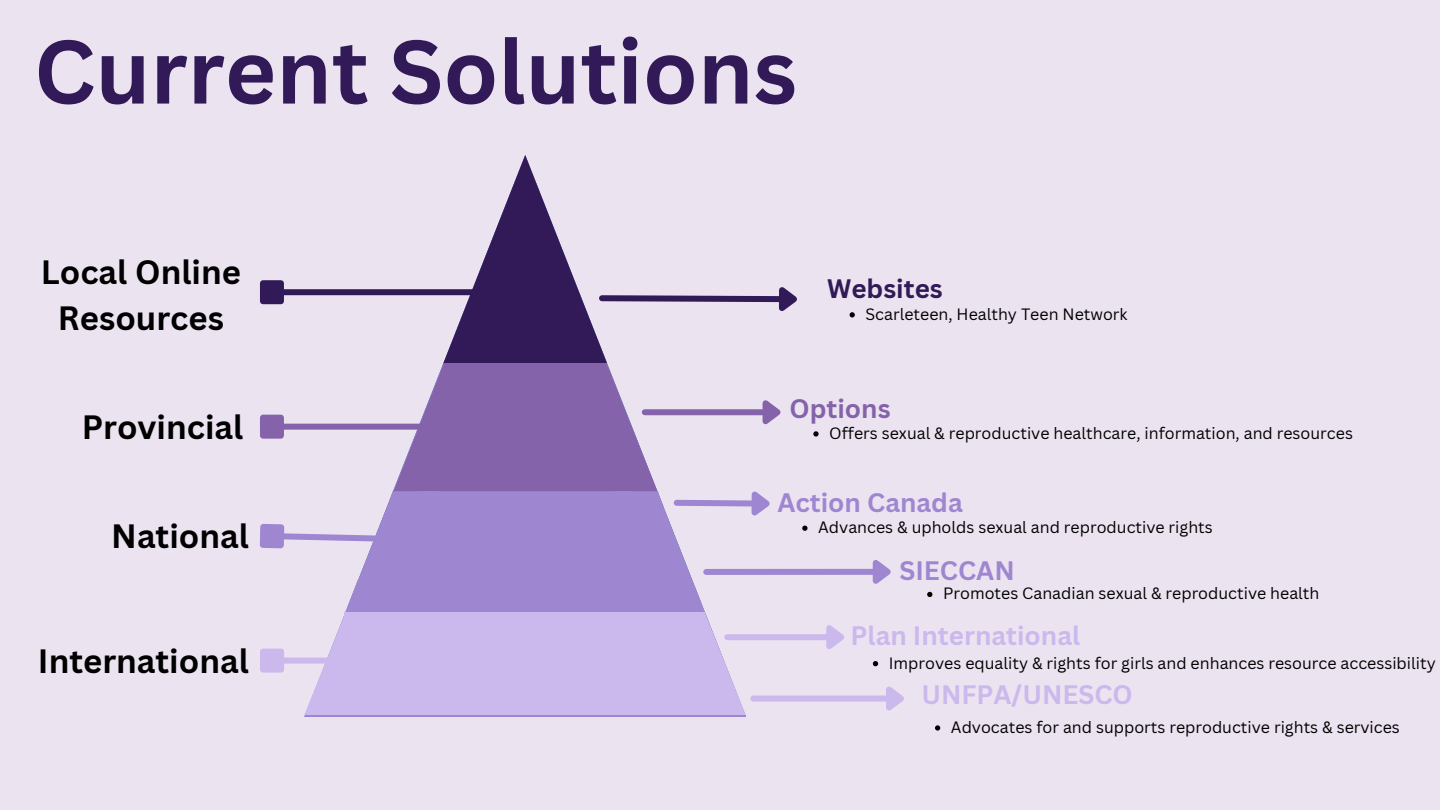
<style>
.page{position:relative;width:1440px;height:810px;background:#ece3f1}
.page>*{position:absolute;margin:0;border:0;box-sizing:border-box;transform-origin:0 0}
.t1{font:700 88px "Canva Sans";color:#311a57}
.t2{font:700 32.9px/45.9px "Canva Sans";color:#000;text-align:center}
.t3{font:700 26px "Canva Sans";color:#cbb8ed}
.t4{font:700 26px "Canva Sans";color:#9f86d1}
.t5{font:700 26px "Canva Sans";color:#311a57}
.t6{font:700 26px "Canva Sans";color:#8563ab}
.t7{font:16px "Canva Sans";color:#000}
</style>
<div class="page">
<svg style="left:873px;top:661px;width:5px;height:5px"></svg>
<svg style="left:935px;top:725px;width:5px;height:6px"></svg>
<svg style="left:927px;top:592px;width:5px;height:5px"></svg>
<div style="left:706px;top:569px;width:167px;height:6px;background:#9f86d1"></div>
<svg style="left:867px;top:560px;width:24px;height:24px"></svg>
<div style="left:753px;top:696px;width:133px;height:6px;background:#cbb8ed"></div>
<svg style="left:881px;top:686px;width:23px;height:25px"></svg>
<svg style="left:259px;top:155px;width:596px;height:561px"></svg>
<h1 class="t1" style="left:34px;top:10px;width:765px">Current Solutions</h1>
<h2 class="t2" style="left:41px;top:249px;width:202px">Local Online<br>Resources</h2>
<h3 class="t5" style="left:827px;top:271px;width:117px">Websites</h3>
<p class="t7" style="left:866px;top:303px;width:264px">Scarleteen, Healthy Teen Network</p>
<h2 class="t2" style="left:82px;top:403px;width:163px">Provincial</h2>
<h2 class="t2" style="left:111px;top:512px;width:139px">National</h2>
<h2 class="t2" style="left:38px;top:637px;width:212px">International</h2>
<h3 class="t6" style="left:790px;top:390px;width:103px">Options</h3>
<p class="t7" style="left:829px;top:422px;width:525px">Offers sexual &amp; reproductive healthcare, information, and resources</p>
<h3 class="t4" style="left:777px;top:484px;width:187px">Action Canada</h3>
<p class="t7" style="left:818px;top:516px;width:396px">Advances &amp; upholds sexual and reproductive rights</p>
<h3 class="t4" style="left:899px;top:552px;width:117px">SIECCAN</h3>
<p class="t7" style="left:943px;top:582px;width:378px">Promotes Canadian sexual &amp; reproductive health</p>
<h3 class="t3" style="left:851px;top:618px;width:231px">Plan International</h3>
<p class="t7" style="left:889px;top:651px;width:548px">Improves equality &amp; rights for girls and enhances resource accessibility</p>
<h3 class="t3" style="left:921px;top:676px;width:213px">UNFPA/UNESCO</h3>
<p class="t7" style="left:951px;top:716px;width:450px">Advocates for and supports reproductive rights &amp; services</p>
</div>
